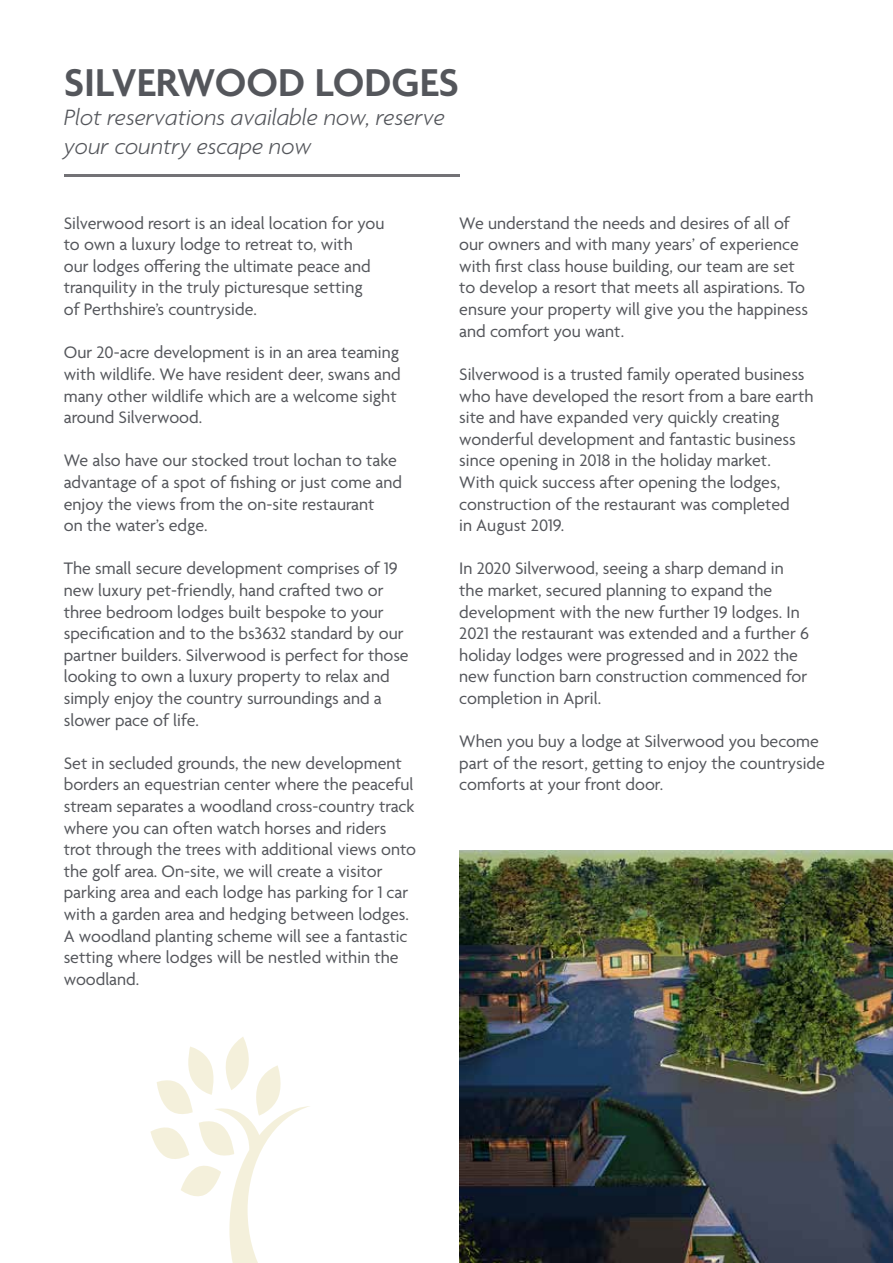
<style>
.page{position:relative;width:893px;height:1263px;background:#fff}
.page>*{position:absolute;margin:0;border:0;box-sizing:border-box;transform-origin:0 0}
.t1{font:600 42px "Agenda";color:#54565b}
.t2{font:italic 300 24px/28.8px "Agenda";color:#54565b}
.t3{font:18px/21.6px "Agenda";color:#54565b}
</style>
<div class="page">
<img style="left:459px;top:850px;width:434px;height:413px">
<hr style="left:64px;top:174px;width:395px;height:3px;background:#737276">
<svg style="left:150px;top:1037px;width:160px;height:226px"></svg>
<h1 class="t1" style="left:64px;top:60px;width:397px">SILVERWOOD LODGES</h1>
<h2 class="t2" style="left:64px;top:103px;width:383px">Plot reservations available now, reserve your country escape now</h2>
<p class="t3" style="left:64px;top:213px;width:322px">Silverwood resort is an ideal location for you to own a luxury lodge to retreat to, with<br>our lodges offering the ultimate peace and tranquility in the truly picturesque setting<br>of Perthshire’s countryside.</p>
<p class="t3" style="left:64px;top:343px;width:338px">Our 20-acre development is in an area teaming with wildlife. We have resident deer, swans and many other wildlife which are a welcome sight around Silverwood.</p>
<p class="t3" style="left:64px;top:451px;width:340px">We also have our stocked trout lochan to take advantage of a spot of fishing or just come and enjoy the views from the on-site restaurant<br>on the water’s edge.</p>
<p class="t3" style="left:64px;top:559px;width:346px">The small secure development comprises of 19 new luxury pet-friendly, hand crafted two or three bedroom lodges built bespoke to your specification and to the bs3632 standard by our partner builders. Silverwood is perfect for those looking to own a luxury property to relax and simply enjoy the country surroundings and a slower pace of life.</p>
<p class="t3" style="left:64px;top:753px;width:354px">Set in secluded grounds, the new development borders an equestrian center where the peaceful stream separates a woodland cross-country track where you can often watch horses and riders trot through the trees with additional views onto the golf area. On-site, we will create a visitor parking area and each lodge has parking for 1 car with a garden area and hedging between lodges.<br>A woodland planting scheme will see a fantastic setting where lodges will be nestled within the woodland.</p>
<p class="t3" style="left:459px;top:213px;width:350px">We understand the needs and desires of all of our owners and with many years’ of experience with first class house building, our team are set to develop a resort that meets all aspirations. To ensure your property will give you the happiness and comfort you want.</p>
<p class="t3" style="left:459px;top:364px;width:356px">Silverwood is a trusted family operated business who have developed the resort from a bare earth site and have expanded very quickly creating wonderful development and fantastic business since opening in 2018 in the holiday market.<br>With quick success after opening the lodges, construction of the restaurant was completed<br>in August 2019.</p>
<p class="t3" style="left:459px;top:559px;width:351px">In 2020 Silverwood, seeing a sharp demand in the market, secured planning to expand the development with the new further 19 lodges. In 2021 the restaurant was extended and a further 6 holiday lodges were progressed and in 2022 the new function barn construction commenced for completion in April.</p>
<p class="t3" style="left:459px;top:732px;width:367px">When you buy a lodge at Silverwood you become part of the resort, getting to enjoy the countryside comforts at your front door.</p>
</div>
